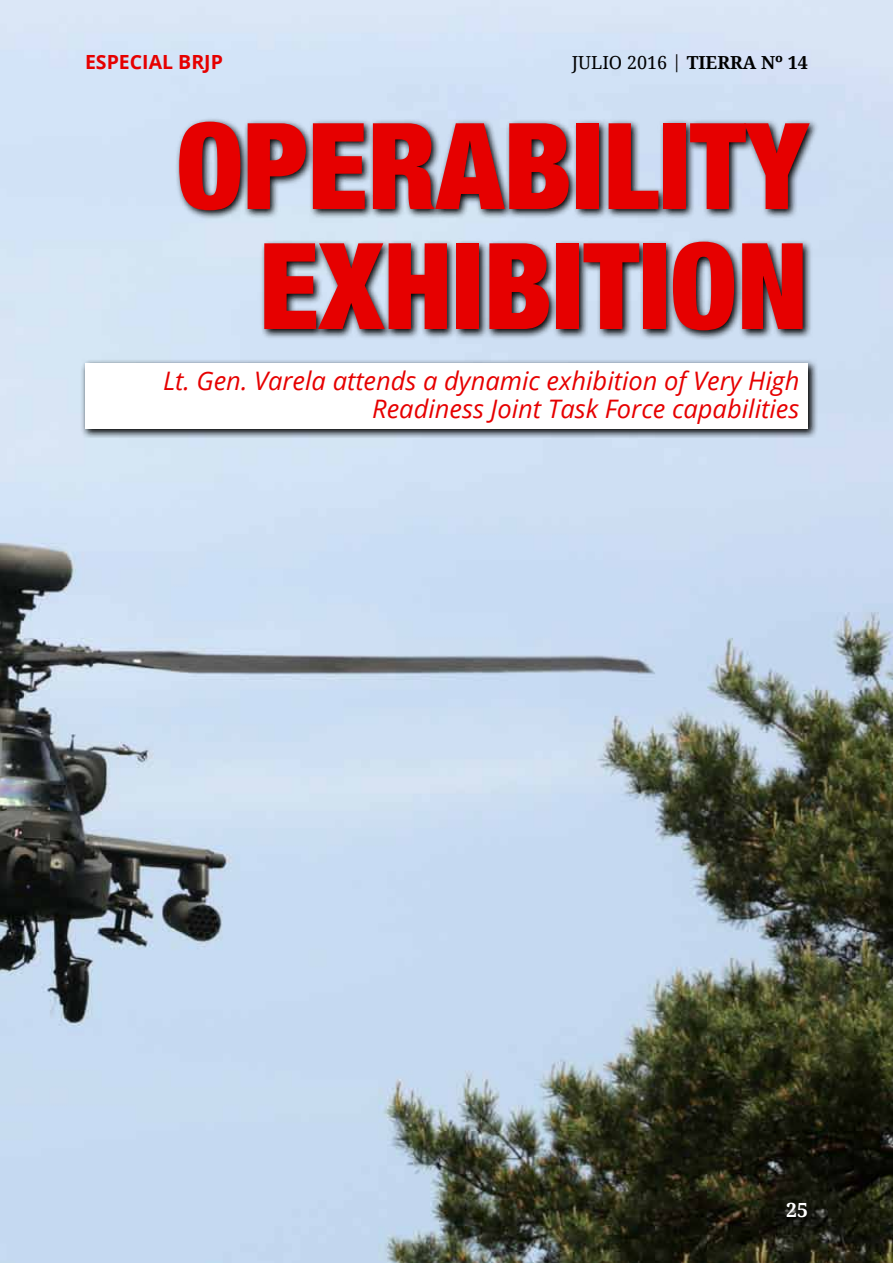
<style>
.page{position:relative;width:893px;height:1263px;background:#fff}
.page>*{position:absolute;margin:0;border:0;box-sizing:border-box;transform-origin:0 0}
.t1{font:900 condensed 120px/120px "Helvetica Neue";color:#e60000;text-align:right}
.t2{font:italic 25.5px/28.5px "Open Sans";color:#e60000;text-align:right}
.t3{font:700 19.5px "Open Sans";color:#e60000}
.t4{font:700 19.5px "Droid Serif";color:#fff}
.t5{font:18px "Droid Serif";color:#000}
.s1{font-weight:700}
</style>
<div class="page">
<img style="left:0;top:0;width:893px;height:1263px">
<svg style="left:175px;top:118px;width:644px;height:222px;background:#6f7882"></svg>
<svg style="left:81px;top:358px;width:737px;height:80px;background:#95a1ae"></svg>
<div style="left:85px;top:363px;width:723px;height:66px;background:#fff"></div>
<p class="t3" style="left:85px;top:48px;width:139px">ESPECIAL BRJP</p>
<p class="t5" style="left:572px;top:52px;width:238px">JULIO 2016 | <span class="s1">TIERRA Nº 14</span></p>
<h1 class="t1" style="left:176px;top:100px;width:633px">OPERABILITY<br>EXHIBITION</h1>
<p class="t2" style="left:163px;top:365px;width:638px">Lt. Gen. Varela attends a dynamic exhibition of Very High<br>Readiness Joint Task Force capabilities</p>
<p class="t4" style="left:786px;top:1199px;width:23px">25</p>
</div>
